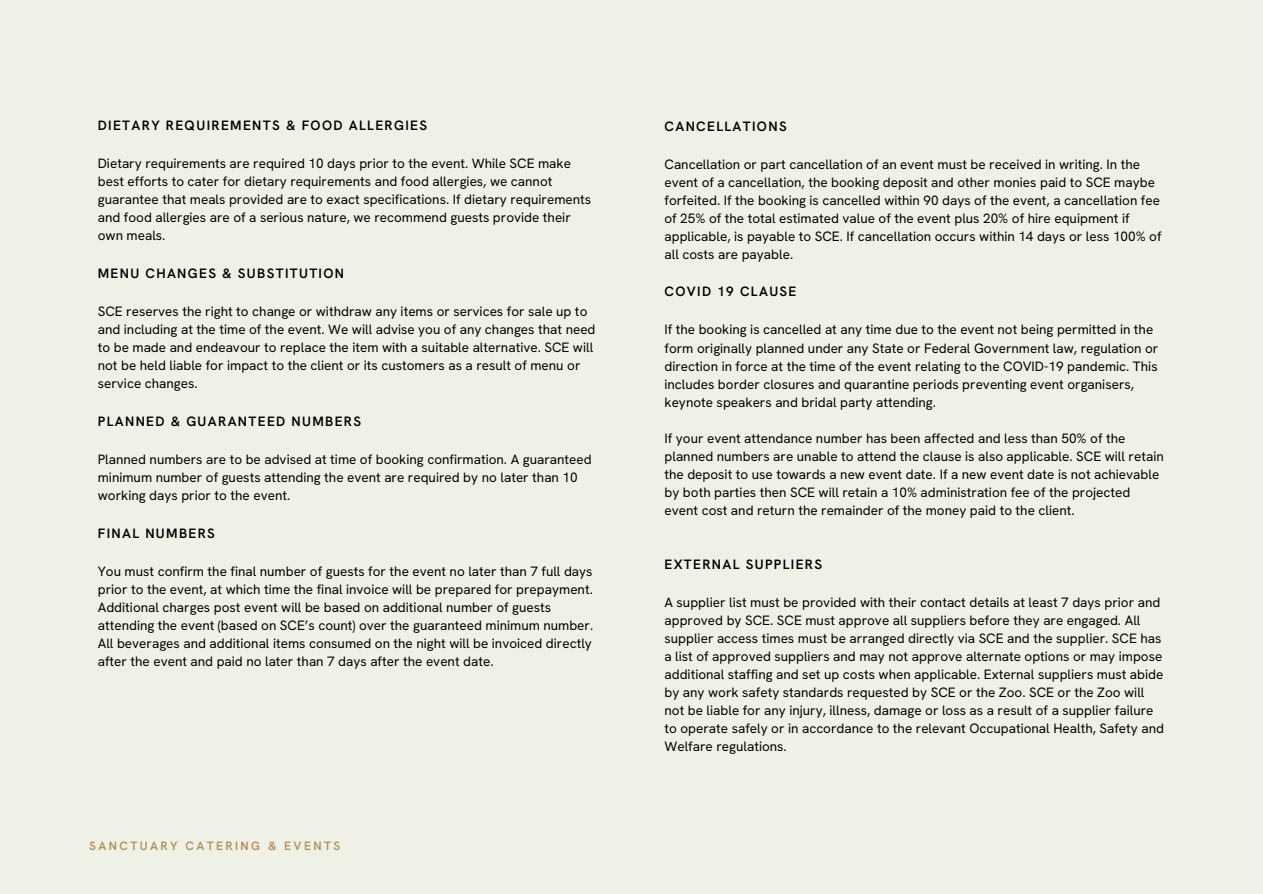
<style>
.page{position:relative;width:1263px;height:894px;background:#fff}
.page>*{position:absolute;margin:0;border:0;box-sizing:border-box;transform-origin:0 0}
.t1{font:13.5px/18px "Hanken Grotesk";color:#000}
.t2{font:600 13.5px "Hanken Grotesk";letter-spacing:.1em;color:#000}
.t3{font:600 12px "Hanken Grotesk";letter-spacing:.2em;color:#ad9058}
</style>
<div class="page">
<div style="left:0;top:0;width:1263px;height:893px;background:#f0f1e6"></div>
<p class="t2" style="left:98px;top:116px;width:331px">DIETARY REQUIREMENTS &amp; FOOD ALLERGIES</p>
<p class="t1" style="left:98px;top:154px;width:495px">Dietary requirements are required 10 days prior to the event. While SCE make best efforts to cater for dietary requirements and food allergies, we cannot guarantee that meals provided are to exact specifications. If dietary requirements and food allergies are of a serious nature, we recommend guests provide their own meals.</p>
<p class="t2" style="left:98px;top:264px;width:248px">MENU CHANGES &amp; SUBSTITUTION</p>
<p class="t1" style="left:98px;top:302px;width:499px">SCE reserves the right to change or withdraw any items or services for sale up to and including at the time of the event. We will advise you of any changes that need to be made and endeavour to replace the item with a suitable alternative. SCE will not be held liable for impact to the client or its customers as a result of menu or service changes.</p>
<p class="t2" style="left:98px;top:412px;width:265px">PLANNED &amp; GUARANTEED NUMBERS</p>
<p class="t1" style="left:98px;top:450px;width:495px">Planned numbers are to be advised at time of booking confirmation. A guaranteed minimum number of guests attending the event are required by no later than 10 working days prior to the event.</p>
<p class="t2" style="left:98px;top:524px;width:119px">FINAL NUMBERS</p>
<p class="t1" style="left:98px;top:562px;width:497px">You must confirm the final number of guests for the event no later than 7 full days prior to the event, at which time the final invoice will be prepared for prepayment.<br>Additional charges post event will be based on additional number of guests attending the event (based on SCE’s count) over the guaranteed minimum number.<br>All beverages and additional items consumed on the night will be invoiced directly after the event and paid no later than 7 days after the event date.</p>
<p class="t3" style="left:89px;top:838px;width:252px">SANCTUARY CATERING &amp; EVENTS</p>
<p class="t2" style="left:664px;top:117px;width:124px">CANCELLATIONS</p>
<p class="t1" style="left:664px;top:155px;width:499px">Cancellation or part cancellation of an event must be received in writing. In the event of a cancellation, the booking deposit and other monies paid to SCE maybe forfeited. If the booking is cancelled within 90 days of the event, a cancellation fee of 25% of the total estimated value of the event plus 20% of hire equipment if applicable, is payable to SCE. If cancellation occurs within 14 days or less 100% of all costs are payable.</p>
<p class="t2" style="left:664px;top:282px;width:133px">COVID 19 CLAUSE</p>
<p class="t1" style="left:664px;top:321px;width:495px">If the booking is cancelled at any time due to the event not being permitted in the form originally planned under any State or Federal Government law, regulation or direction in force at the time of the event relating to the COVID-19 pandemic. This includes border closures and quarantine periods preventing event organisers, keynote speakers and bridal party attending.</p>
<p class="t1" style="left:664px;top:429px;width:501px">If your event attendance number has been affected and less than 50% of the planned numbers are unable to attend the clause is also applicable. SCE will retain the deposit to use towards a new event date. If a new event date is not achievable by both parties then SCE will retain a 10% administration fee of the projected event cost and return the remainder of the money paid to the client.</p>
<p class="t2" style="left:664px;top:555px;width:159px">EXTERNAL SUPPLIERS</p>
<p class="t1" style="left:664px;top:593px;width:501px">A supplier list must be provided with their contact details at least 7 days prior and approved by SCE. SCE must approve all suppliers before they are engaged. All supplier access times must be arranged directly via SCE and the supplier. SCE has a list of approved suppliers and may not approve alternate options or may impose additional staffing and set up costs when applicable. External suppliers must abide by any work safety standards requested by SCE or the Zoo. SCE or the Zoo will not be liable for any injury, illness, damage or loss as a result of a supplier failure to operate safely or in accordance to the relevant Occupational Health, Safety and Welfare regulations.</p>
</div>
